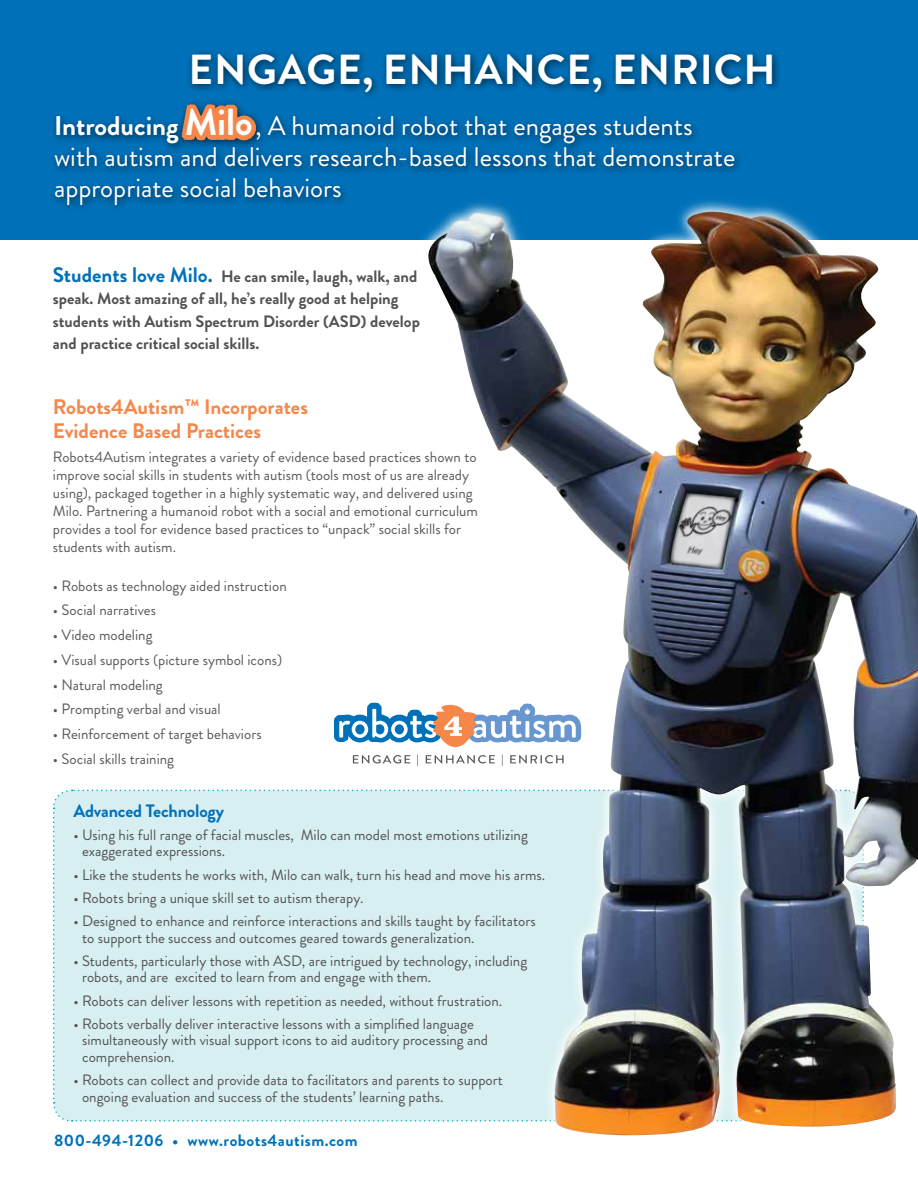
<style>
.page{position:relative;width:918px;height:1188px;background:#fff}
.page>*{position:absolute;margin:0;border:0;box-sizing:border-box;transform-origin:0 0}
.t1{font:700 42px "Brandon Grotesque";letter-spacing:.02em;color:#fff}
.t2{font:27px/30.9px "Brandon Grotesque";color:#fff}
.t3{font:700 21px/24px "Brandon Grotesque";color:#f68749}
.t4{font:700 18px "Brandon Grotesque";letter-spacing:-.01em;color:#0071b9}
.t5{font:700 16.5px/22.5px "Brandon Grotesque";color:#535253}
.t6{font:700 16.5px "Brandon Grotesque";letter-spacing:.03em;color:#0071b9}
.t7{font:15px/16.5px "Brandon Grotesque";color:#535253}
.t8{font:15px/18px "Brandon Grotesque";color:#58595b}
.s1{font-weight:700}
.s2{font-weight:700;font-size:37.5px}
.s3{font-size:21px;color:#0071b9}
</style>
<div class="page">
<div style="left:0;top:0;width:918px;height:240px;background:#0071b9"></div>
<div style="left:50px;top:48px;width:732px;height:167px;background:#000;opacity:.65"></div>
<svg style="left:176px;top:100px;width:85px;height:115px"></svg>
<div style="left:53px;top:789px;width:358px;height:333px;background:#d7eff1"></div>
<div style="left:416px;top:199px;width:502px;height:949px;background:#fff;opacity:.75"></div>
<img style="left:428px;top:212px;width:294px;height:923px">
<div style="left:45px;top:258px;width:384px;height:105px;background:#fff"></div>
<svg style="left:334px;top:700px;width:250px;height:66px"></svg>
<svg style="left:661px;top:493px;width:88px;height:77px;background:#868fa1"></svg>
<img style="left:671px;top:493px;width:65px;height:65px">
<h1 class="t1" style="left:188px;top:40px;width:589px">ENGAGE, ENHANCE, ENRICH</h1>
<h2 class="t2" style="left:54px;top:111px;width:683px"><span class="s1">Introducing</span> <span class="s2">Milo</span>, A humanoid robot that engages students with autism and delivers research-based lessons that demonstrate appropriate social behaviors</h2>
<p class="t5" style="left:53px;top:265px;width:369px"><span class="s3">Students love Milo.</span> He can smile, laugh, walk, and speak. Most amazing of all, he’s really good at helping students with Autism Spectrum Disorder (ASD) develop and practice critical social skills.</p>
<h3 class="t3" style="left:53px;top:395px;width:257px">Robots4Autism™ Incorporates<br>Evidence Based Practices</h3>
<p class="t8" style="left:53px;top:449px;width:427px">Robots4Autism integrates a variety of evidence based practices shown to improve social skills in students with autism (tools most of us are already using), packaged together in a highly systematic way, and delivered using Milo. Partnering a humanoid robot with a social and emotional curriculum provides a tool for evidence based practices to “unpack” social skills for students with autism.</p>
<p class="t8" style="left:53px;top:577px;width:235px">• Robots as technology aided instruction</p>
<p class="t8" style="left:53px;top:602px;width:105px">• Social narratives</p>
<p class="t8" style="left:53px;top:626px;width:101px">• Video modeling</p>
<p class="t8" style="left:53px;top:651px;width:231px">• Visual supports (picture symbol icons)</p>
<p class="t8" style="left:53px;top:676px;width:111px">• Natural modeling</p>
<p class="t8" style="left:53px;top:701px;width:169px">• Prompting verbal and visual</p>
<p class="t8" style="left:53px;top:725px;width:210px">• Reinforcement of target behaviors</p>
<p class="t8" style="left:53px;top:750px;width:123px">• Social skills training</p>
<p class="t4" style="left:73px;top:798px;width:152px">Advanced Technology</p>
<p class="t7" style="left:82px;top:827px;width:447px;text-indent:-9px">• Using his full range of facial muscles, Milo can model most emotions utilizing exaggerated expressions.</p>
<p class="t7" style="left:73px;top:866px;width:473px">• Like the students he works with, Milo can walk, turn his head and move his arms.</p>
<p class="t7" style="left:73px;top:890px;width:292px">• Robots bring a unique skill set to autism therapy.</p>
<p class="t7" style="left:82px;top:913px;width:455px;text-indent:-9px">• Designed to enhance and reinforce interactions and skills taught by facilitators to support the success and outcomes geared towards generalization.</p>
<p class="t7" style="left:82px;top:953px;width:447px;text-indent:-9px">• Students, particularly those with ASD, are intrigued by technology, including robots, and are excited to learn from and engage with them.</p>
<p class="t7" style="left:73px;top:992px;width:430px">• Robots can deliver lessons with repetition as needed, without frustration.</p>
<p class="t7" style="left:82px;top:1016px;width:408px;text-indent:-9px">• Robots verbally deliver interactive lessons with a simplified language simultaneously with visual support icons to aid auditory processing and comprehension.</p>
<p class="t7" style="left:82px;top:1072px;width:422px;text-indent:-9px">• Robots can collect and provide data to facilitators and parents to support ongoing evaluation and success of the students’ learning paths.</p>
<p class="t6" style="left:54px;top:1129px;width:305px">800-494-1206 • www.robots4autism.com</p>
</div>
